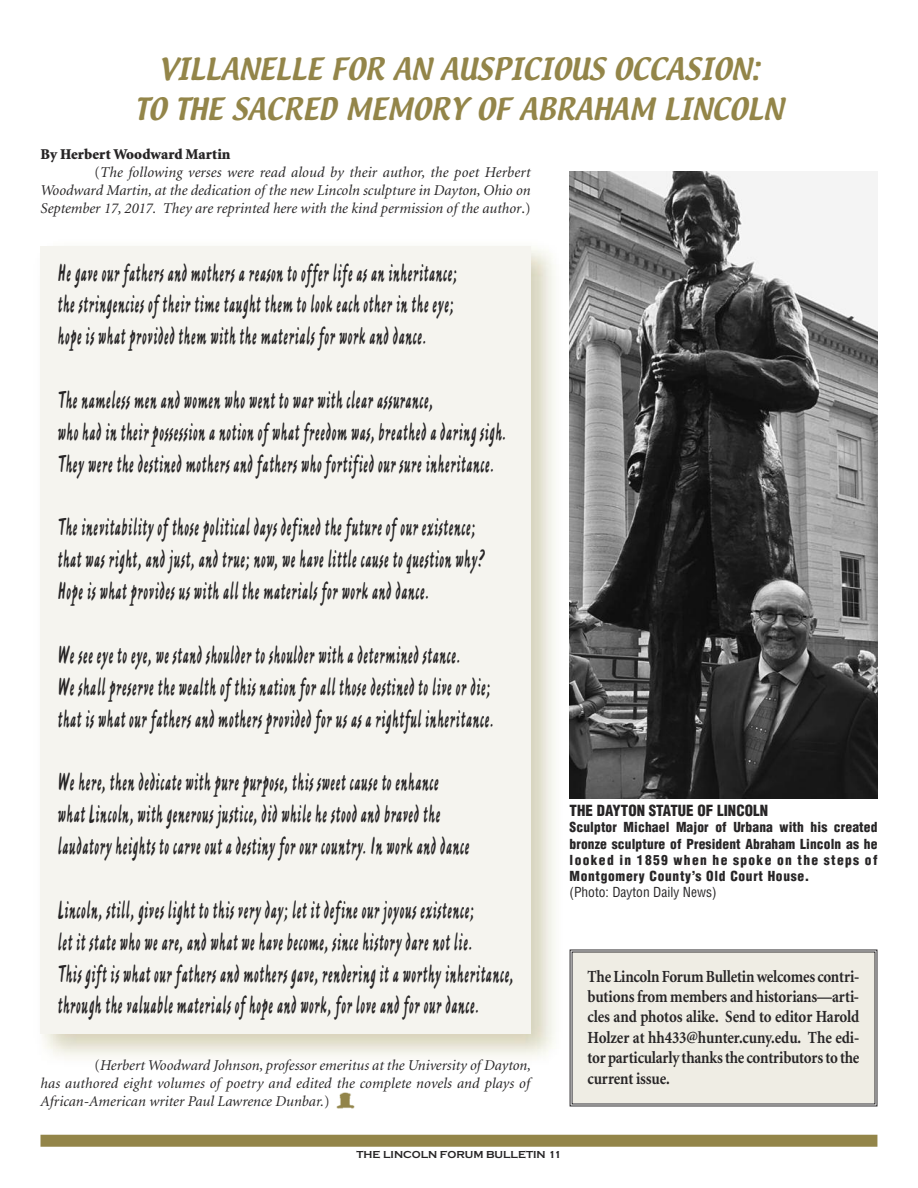
<style>
.page{position:relative;width:918px;height:1188px;background:#fff}
.page>*{position:absolute;margin:0;border:0;box-sizing:border-box;transform-origin:0 0}
.t1{font:27px/40.5px "Textile";color:#938549;text-align:center}
.t2{font:26.55px/31.8px "Ashley Script";letter-spacing:.025em;color:#272526;scale:.56 1}
.t3{font:700 17.1px/20.4px "Minion";letter-spacing:-.015em;color:#272526;text-align:justify;scale:.88 1}
.t4{font:italic 15px/18px "Minion";color:#272526;text-align:justify}
.t5{font:900 condensed 15px "Helvetica";color:#272526}
.t6{font:900 15px "Minion";color:#272526}
.t7{font:900 condensed 13.5px/16.2px "Helvetica";letter-spacing:.05em;color:#272526;text-align:justify}
.t8{font:condensed 13.5px "Helvetica";color:#272526}
.t9{font:700 10.5px "Copperplate Gothic";color:#272526}
.s1{font-style:normal}
</style>
<div class="page">
<div style="left:40px;top:1135px;width:837px;height:12px;background:#938549"></div>
<div style="left:41px;top:246px;width:490px;height:788px;background:#f5f4ef"></div>
<img style="left:570px;top:171px;width:308px;height:627px">
<img style="left:337px;top:1092px;width:17px;height:17px">
<div style="left:573px;top:952px;width:301px;height:151px;background:#efede4"></div>
<p class="t1" style="left:135px;top:50px;width:650px">VILLANELLE FOR AN AUSPICIOUS OCCASION:<br>TO THE SACRED MEMORY OF ABRAHAM LINCOLN</p>
<p class="t6" style="left:40px;top:148px;width:192px">By Herbert Woodward Martin</p>
<p class="t4" style="left:94px;top:164px;width:438px"><span class="s1">(</span>The following verses were read aloud by their author, the poet Herbert</p>
<p class="t4" style="left:40px;top:182px;width:492px">Woodward Martin, at the dedication of the new Lincoln sculpture in Dayton, Ohio on</p>
<p class="t4" style="left:40px;top:200px;width:492px">September 17, 2017. They are reprinted here with the kind permission of the author<span class="s1">.)</span></p>
<p class="t2" style="left:57px;top:259px;width:716px">He gave our fathers and mothers a reason to offer life as an inheritance; the stringencies of their time taught them to look each other in the eye; hope is what provided them with the materials for work and dance.</p>
<p class="t2" style="left:57px;top:387px;width:804px">The nameless men and women who went to war with clear assurance,<br>who had in their possession a notion of what freedom was, breathed a daring sigh.<br>They were the destined mothers and fathers who fortified our sure inheritance.</p>
<p class="t2" style="left:57px;top:514px;width:764px">The inevitability of those political days defined the future of our existence; that was right, and just, and true; now, we have little cause to question why?<br>Hope is what provides us with all the materials for work and dance.</p>
<p class="t2" style="left:57px;top:642px;width:781px">We see eye to eye, we stand shoulder to shoulder with a determined stance.<br>We shall preserve the wealth of this nation for all those destined to live or die; that is what our fathers and mothers provided for us as a rightful inheritance.</p>
<p class="t2" style="left:57px;top:769px;width:737px">We here, then dedicate with pure purpose, this sweet cause to enhance what Lincoln, with generous justice, did while he stood and braved the laudatory heights to carve out a destiny for our country. In work and dance</p>
<p class="t2" style="left:57px;top:897px;width:816px">Lincoln, still, gives light to this very day; let it define our joyous existence;<br>let it state who we are, and what we have become, since history dare not lie.<br>This gift is what our fathers and mothers gave, rendering it a worthy inheritance, through the valuable materials of hope and work, for love and for our dance.</p>
<p class="t4" style="left:41px;top:1057px;width:492px;text-indent:54px"><span class="s1">(</span>Herbert Woodward Johnson, professor emeritus at the University of Dayton, has authored eight volumes of poetry and edited the complete novels and plays of African-American writer Paul Lawrence Dunbar.<span class="s1">)</span></p>
<p class="t5" style="left:570px;top:802px;width:200px">THE DAYTON STATUE OF LINCOLN</p>
<p class="t7" style="left:570px;top:820px;width:309px">Sculptor Michael Major of Urbana with his created bronze sculpture of President Abraham Lincoln as he looked in 1859 when he spoke on the steps of Montgomery County’s Old Court House.</p>
<p class="t8" style="left:570px;top:885px;width:148px">(Photo: Dayton Daily News)</p>
<p class="t3" style="left:588px;top:967px;width:311px">The Lincoln Forum Bulletin welcomes contri&shy;butions from members and historians—arti&shy;cles and photos alike. Send to editor Harold Holzer at hh433@hunter.cuny.edu. The edi&shy;tor particularly thanks the contributors to the current issue.</p>
<p class="t9" style="left:357px;top:1148px;width:206px">THE LINCOLN FORUM BULLETIN 11</p>
</div>
